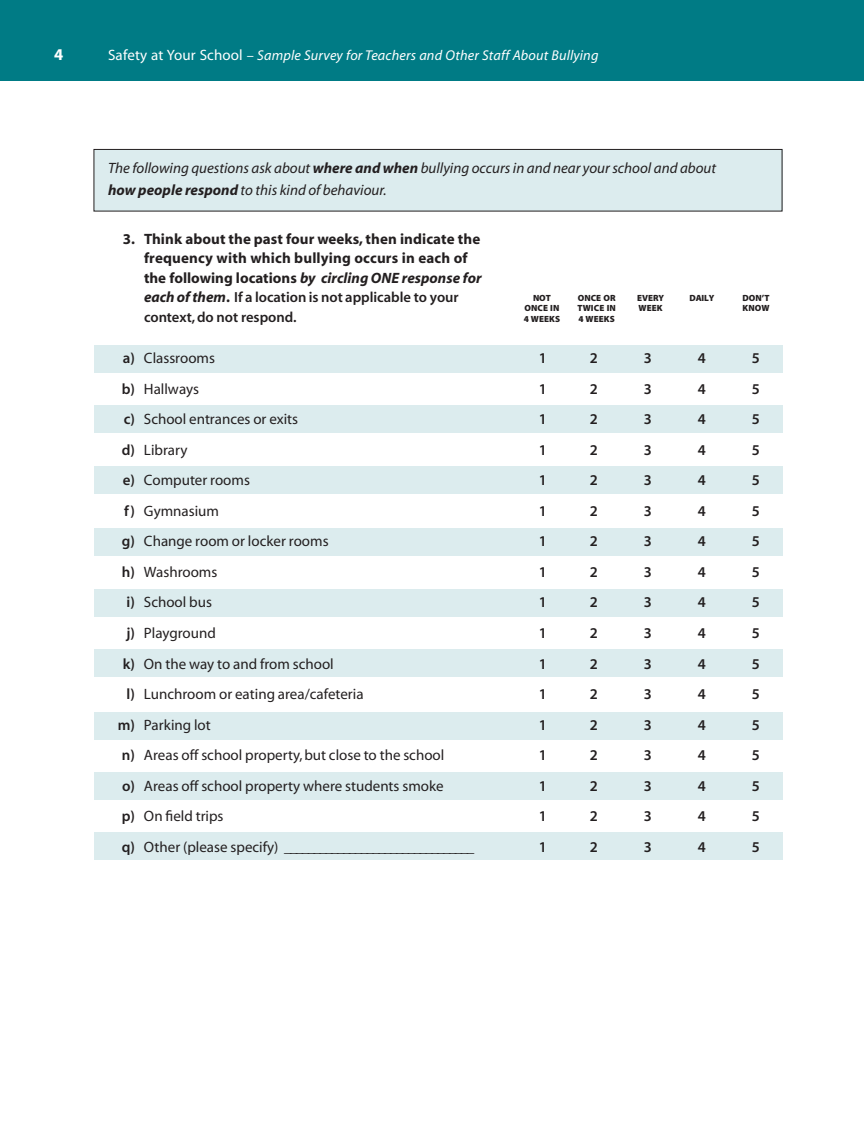
<style>
.page{position:relative;width:864px;height:1134px;background:#fff}
.page>*{position:absolute;margin:0;border:0;box-sizing:border-box;transform-origin:0 0}
.t1{font:16.5px "Myriad MM 700 600";color:#fff}
.t2{font:15px "Myriad MM 400 600";color:#231f20}
.t3{font:15px "Myriad MM 565 600";color:#231f20}
.t4{font:15px/22.5px "Myriad MM It 400 600";color:#231f20}
.t5{font:15px/19.5px "Myriad MM 700 600";letter-spacing:.005em;color:#231f20;text-align:center}
.t6{font:15px "Myriad MM It 700 600";color:#231f20}
.t7{font:14.7px "Myriad MM 565 600";color:#231f20}
.t8{font:14.25px "Myriad MM It 400 600";letter-spacing:.01em;color:#fff}
.t9{font:9px "Myriad MM 830 600";letter-spacing:.005em;color:#231f20}
.s1{font-family:"Myriad MM 400 600";font-size:15px}
.s2{font-family:"Myriad MM 400 600"}
.s3{font-family:"Myriad MM It 700 600"}
.s4{font-family:"Myriad MM 700 600"}
.s5{font-family:"Myriad MM It 700 600";font-size:15px}
.s6{font-family:"Myriad MM 700 600";font-size:15px}
.s7{font-family:"Myriad MM 565 600"}
</style>
<div class="page">
<div style="left:94px;top:149px;width:688px;height:62px;background:#dcecee"></div>
<div style="left:94px;top:149px;width:688px;height:62px;border:1px solid #231f20"></div>
<div style="left:94px;top:345px;width:689px;height:27px;background:#dcecee"></div>
<div style="left:94px;top:589px;width:689px;height:28px;background:#dcecee"></div>
<div style="left:94px;top:405px;width:689px;height:27px;background:#dcecee"></div>
<div style="left:94px;top:528px;width:689px;height:27px;background:#dcecee"></div>
<div style="left:94px;top:466px;width:689px;height:28px;background:#dcecee"></div>
<div style="left:94px;top:649px;width:689px;height:28px;background:#dcecee"></div>
<div style="left:94px;top:712px;width:689px;height:28px;background:#dcecee"></div>
<div style="left:94px;top:772px;width:689px;height:28px;background:#dcecee"></div>
<div style="left:94px;top:832px;width:689px;height:28px;background:#dcecee"></div>
<div style="left:0;top:0;width:864px;height:81px;background:#007b85"></div>
<p class="t1" style="left:54px;top:48px;width:11px">4</p>
<p class="t8" style="left:108px;top:50px;width:492px"><span class="s1">Safety at Your School</span> <span class="s2">–</span> Sample Survey for Teachers and Other Staff About Bullying</p>
<p class="t4" style="left:108px;top:158px;width:610px">The following questions ask about <span class="s3">where and when</span> bullying occurs in and near your school and about <span class="s3">how people respond</span> to this kind of behaviour.</p>
<p class="t5" style="left:123px;top:230px;width:359px">3. Think about the past four weeks, then indicate the frequency with which bullying occurs in each of</p>
<p class="t6" style="left:144px;top:272px;width:339px"><span class="s4">the following locations</span> by circling ONE response for</p>
<p class="t7" style="left:144px;top:292px;width:316px"><span class="s5">each of them</span><span class="s6">.</span> If a location is not applicable to your</p>
<p class="t9" style="left:533px;top:294px;width:19px">NOT</p>
<p class="t9" style="left:578px;top:294px;width:39px">ONCE OR</p>
<p class="t9" style="left:637px;top:294px;width:29px">EVERY</p>
<p class="t9" style="left:690px;top:294px;width:26px">DAILY</p>
<p class="t9" style="left:742px;top:294px;width:29px">DON’T</p>
<p class="t9" style="left:524px;top:305px;width:37px">ONCE IN</p>
<p class="t9" style="left:577px;top:305px;width:40px">TWICE IN</p>
<p class="t9" style="left:639px;top:305px;width:26px">WEEK</p>
<p class="t9" style="left:742px;top:305px;width:29px">KNOW</p>
<p class="t7" style="left:144px;top:311px;width:154px">context, do not respond.</p>
<p class="t9" style="left:524px;top:315px;width:38px">4 WEEKS</p>
<p class="t9" style="left:578px;top:315px;width:38px">4 WEEKS</p>
<p class="t2" style="left:123px;top:352px;width:94px"><span class="s7">a)</span> Classrooms</p>
<p class="t3" style="left:539px;top:352px;width:10px">1</p>
<p class="t3" style="left:590px;top:352px;width:10px">2</p>
<p class="t3" style="left:644px;top:352px;width:10px">3</p>
<p class="t3" style="left:698px;top:352px;width:10px">4</p>
<p class="t3" style="left:752px;top:352px;width:10px">5</p>
<p class="t2" style="left:122px;top:383px;width:79px"><span class="s7">b)</span> Hallways</p>
<p class="t3" style="left:539px;top:383px;width:10px">1</p>
<p class="t3" style="left:590px;top:383px;width:10px">2</p>
<p class="t3" style="left:644px;top:383px;width:10px">3</p>
<p class="t3" style="left:698px;top:383px;width:10px">4</p>
<p class="t3" style="left:752px;top:383px;width:10px">5</p>
<p class="t2" style="left:124px;top:413px;width:176px"><span class="s7">c)</span> School entrances or exits</p>
<p class="t3" style="left:539px;top:413px;width:10px">1</p>
<p class="t3" style="left:590px;top:413px;width:10px">2</p>
<p class="t3" style="left:644px;top:413px;width:10px">3</p>
<p class="t3" style="left:698px;top:413px;width:10px">4</p>
<p class="t3" style="left:752px;top:413px;width:10px">5</p>
<p class="t2" style="left:122px;top:444px;width:67px"><span class="s7">d)</span> Library</p>
<p class="t3" style="left:539px;top:444px;width:10px">1</p>
<p class="t3" style="left:590px;top:444px;width:10px">2</p>
<p class="t3" style="left:644px;top:444px;width:10px">3</p>
<p class="t3" style="left:698px;top:444px;width:10px">4</p>
<p class="t3" style="left:752px;top:444px;width:10px">5</p>
<p class="t2" style="left:123px;top:475px;width:129px"><span class="s7">e)</span> Computer rooms</p>
<p class="t3" style="left:539px;top:475px;width:10px">1</p>
<p class="t3" style="left:590px;top:475px;width:10px">2</p>
<p class="t3" style="left:644px;top:475px;width:10px">3</p>
<p class="t3" style="left:698px;top:475px;width:10px">4</p>
<p class="t3" style="left:752px;top:475px;width:10px">5</p>
<p class="t2" style="left:124px;top:505px;width:96px"><span class="s7">f)</span> Gymnasium</p>
<p class="t3" style="left:539px;top:505px;width:10px">1</p>
<p class="t3" style="left:590px;top:505px;width:10px">2</p>
<p class="t3" style="left:644px;top:505px;width:10px">3</p>
<p class="t3" style="left:698px;top:505px;width:10px">4</p>
<p class="t3" style="left:752px;top:505px;width:10px">5</p>
<p class="t2" style="left:122px;top:536px;width:208px"><span class="s7">g)</span> Change room or locker rooms</p>
<p class="t3" style="left:539px;top:536px;width:10px">1</p>
<p class="t3" style="left:590px;top:536px;width:10px">2</p>
<p class="t3" style="left:644px;top:536px;width:10px">3</p>
<p class="t3" style="left:698px;top:536px;width:10px">4</p>
<p class="t3" style="left:752px;top:536px;width:10px">5</p>
<p class="t2" style="left:122px;top:566px;width:97px"><span class="s7">h)</span> Washrooms</p>
<p class="t3" style="left:539px;top:566px;width:10px">1</p>
<p class="t3" style="left:590px;top:566px;width:10px">2</p>
<p class="t3" style="left:644px;top:566px;width:10px">3</p>
<p class="t3" style="left:698px;top:566px;width:10px">4</p>
<p class="t3" style="left:752px;top:566px;width:10px">5</p>
<p class="t2" style="left:127px;top:597px;width:87px"><span class="s7">i)</span> School bus</p>
<p class="t3" style="left:539px;top:597px;width:10px">1</p>
<p class="t3" style="left:590px;top:597px;width:10px">2</p>
<p class="t3" style="left:644px;top:597px;width:10px">3</p>
<p class="t3" style="left:698px;top:597px;width:10px">4</p>
<p class="t3" style="left:752px;top:597px;width:10px">5</p>
<p class="t2" style="left:126px;top:627px;width:91px"><span class="s7">j)</span> Playground</p>
<p class="t3" style="left:539px;top:627px;width:10px">1</p>
<p class="t3" style="left:590px;top:627px;width:10px">2</p>
<p class="t3" style="left:644px;top:627px;width:10px">3</p>
<p class="t3" style="left:698px;top:627px;width:10px">4</p>
<p class="t3" style="left:752px;top:627px;width:10px">5</p>
<p class="t2" style="left:123px;top:658px;width:212px"><span class="s7">k)</span> On the way to and from school</p>
<p class="t3" style="left:539px;top:658px;width:10px">1</p>
<p class="t3" style="left:590px;top:658px;width:10px">2</p>
<p class="t3" style="left:644px;top:658px;width:10px">3</p>
<p class="t3" style="left:698px;top:658px;width:10px">4</p>
<p class="t3" style="left:752px;top:658px;width:10px">5</p>
<p class="t2" style="left:127px;top:688px;width:238px"><span class="s7">l)</span> Lunchroom or eating area/cafeteria</p>
<p class="t3" style="left:539px;top:688px;width:10px">1</p>
<p class="t3" style="left:590px;top:688px;width:10px">2</p>
<p class="t3" style="left:644px;top:688px;width:10px">3</p>
<p class="t3" style="left:698px;top:688px;width:10px">4</p>
<p class="t3" style="left:752px;top:688px;width:10px">5</p>
<p class="t2" style="left:118px;top:719px;width:95px"><span class="s7">m)</span> Parking lot</p>
<p class="t3" style="left:539px;top:719px;width:10px">1</p>
<p class="t3" style="left:590px;top:719px;width:10px">2</p>
<p class="t3" style="left:644px;top:719px;width:10px">3</p>
<p class="t3" style="left:698px;top:719px;width:10px">4</p>
<p class="t3" style="left:752px;top:719px;width:10px">5</p>
<p class="t2" style="left:122px;top:749px;width:324px"><span class="s7">n)</span> Areas off school property, but close to the school</p>
<p class="t3" style="left:539px;top:749px;width:10px">1</p>
<p class="t3" style="left:590px;top:749px;width:10px">2</p>
<p class="t3" style="left:644px;top:749px;width:10px">3</p>
<p class="t3" style="left:698px;top:749px;width:10px">4</p>
<p class="t3" style="left:752px;top:749px;width:10px">5</p>
<p class="t2" style="left:122px;top:780px;width:323px"><span class="s7">o)</span> Areas off school property where students smoke</p>
<p class="t3" style="left:539px;top:780px;width:10px">1</p>
<p class="t3" style="left:590px;top:780px;width:10px">2</p>
<p class="t3" style="left:644px;top:780px;width:10px">3</p>
<p class="t3" style="left:698px;top:780px;width:10px">4</p>
<p class="t3" style="left:752px;top:780px;width:10px">5</p>
<p class="t2" style="left:122px;top:810px;width:103px"><span class="s7">p)</span> On field trips</p>
<p class="t3" style="left:539px;top:810px;width:10px">1</p>
<p class="t3" style="left:590px;top:810px;width:10px">2</p>
<p class="t3" style="left:644px;top:810px;width:10px">3</p>
<p class="t3" style="left:698px;top:810px;width:10px">4</p>
<p class="t3" style="left:752px;top:810px;width:10px">5</p>
<p class="t3" style="left:122px;top:841px;width:354px">q) <span class="s2">Other (please specify)</span> ________________________________</p>
<p class="t3" style="left:539px;top:841px;width:10px">1</p>
<p class="t3" style="left:590px;top:841px;width:10px">2</p>
<p class="t3" style="left:644px;top:841px;width:10px">3</p>
<p class="t3" style="left:698px;top:841px;width:10px">4</p>
<p class="t3" style="left:752px;top:841px;width:10px">5</p>
</div>
